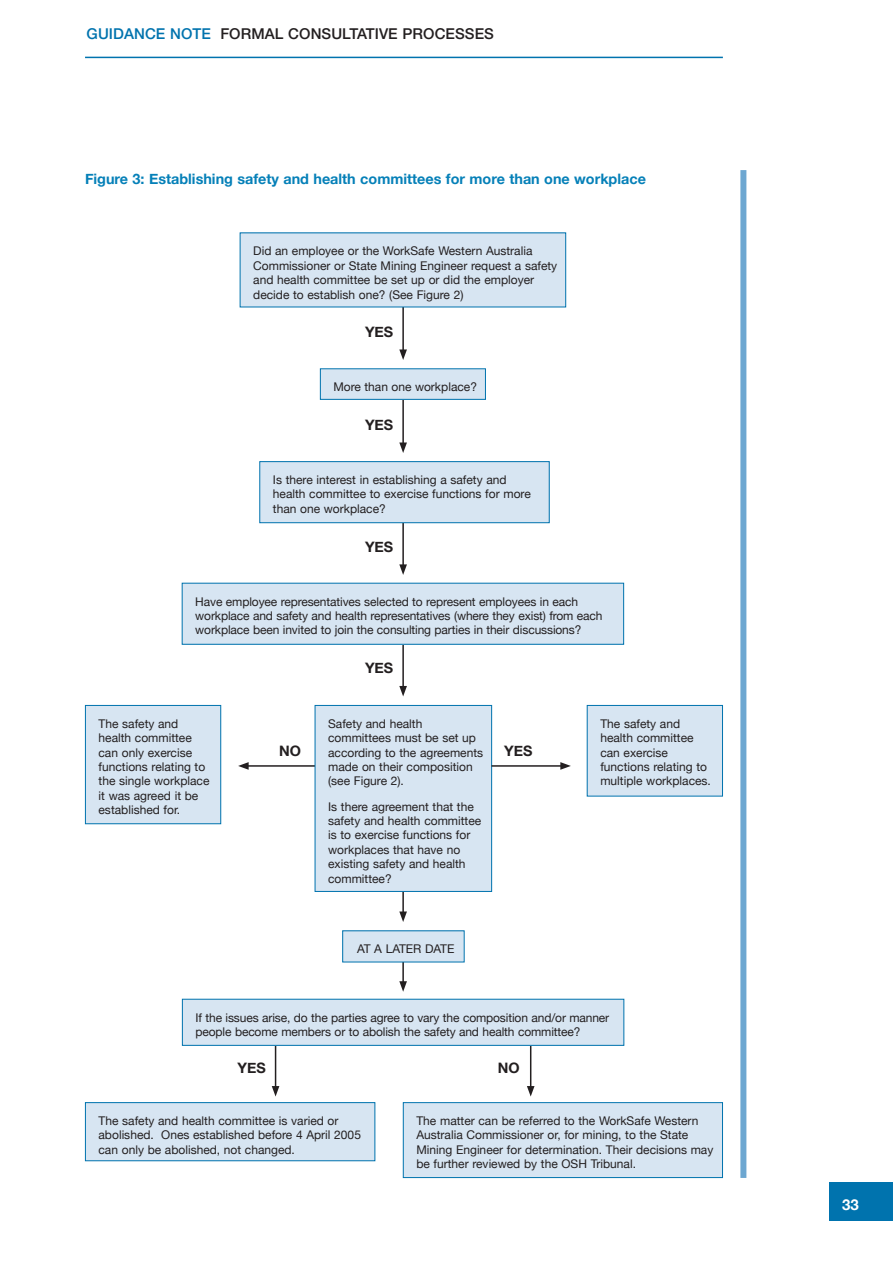
<style>
.page{position:relative;width:893px;height:1263px;background:#fff}
.page>*{position:absolute;margin:0;border:0;box-sizing:border-box;transform-origin:0 0}
.t1{font:500 15px "Helvetica Neue";letter-spacing:.005em;color:#231f20}
.t2{font:700 15px "Helvetica Neue";color:#fff}
.t3{font:700 14.4px "Helvetica Neue";color:#0580b8}
.t4{font:700 14.4px "Helvetica Neue";color:#231f20}
.t5{font:12px/14.4px "Helvetica Neue";color:#231f20}
.s1{color:#0073ae}
</style>
<div class="page">
<div style="left:829px;top:1182px;width:64px;height:38px;background:#0073ae"></div>
<hr style="left:85px;top:57px;width:638px;height:1px;background:#0073ae">
<div style="left:740px;top:170px;width:6px;height:1008px;background:#6da7d1"></div>
<hr style="left:275px;top:1042px;width:1px;height:46px;background:#231f20">
<svg style="left:272px;top:1086px;width:7px;height:10px"></svg>
<hr style="left:530px;top:1042px;width:1px;height:46px;background:#231f20">
<svg style="left:527px;top:1086px;width:7px;height:10px"></svg>
<hr style="left:246px;top:765px;width:71px;height:2px;background:#231f20">
<svg style="left:238px;top:762px;width:11px;height:8px"></svg>
<hr style="left:402px;top:306px;width:2px;height:46px;background:#231f20">
<svg style="left:399px;top:349px;width:8px;height:11px"></svg>
<div style="left:240px;top:233px;width:326px;height:74px;background:#d7e5f2"></div>
<hr style="left:402px;top:399px;width:2px;height:46px;background:#231f20">
<svg style="left:399px;top:442px;width:8px;height:11px"></svg>
<div style="left:320px;top:369px;width:165px;height:30px;background:#d7e5f2"></div>
<div style="left:320px;top:368px;width:166px;height:32px;border:1px solid #0073ae"></div>
<hr style="left:402px;top:521px;width:2px;height:46px;background:#231f20">
<svg style="left:399px;top:564px;width:8px;height:11px"></svg>
<div style="left:260px;top:462px;width:289px;height:61px;background:#d7e5f2"></div>
<div style="left:259px;top:461px;width:291px;height:62px;border:1px solid #0073ae"></div>
<hr style="left:402px;top:642px;width:2px;height:46px;background:#231f20">
<svg style="left:399px;top:686px;width:8px;height:10px"></svg>
<div style="left:182px;top:583px;width:442px;height:61px;background:#d7e5f2"></div>
<div style="left:182px;top:583px;width:442px;height:62px;border:1px solid #0073ae"></div>
<hr style="left:402px;top:888px;width:2px;height:26px;background:#231f20">
<svg style="left:399px;top:911px;width:8px;height:11px"></svg>
<div style="left:315px;top:705px;width:177px;height:186px;background:#d7e5f2"></div>
<div style="left:315px;top:705px;width:177px;height:187px;border:1px solid #0073ae"></div>
<hr style="left:491px;top:765px;width:72px;height:2px;background:#231f20">
<svg style="left:560px;top:762px;width:11px;height:8px"></svg>
<div style="left:587px;top:705px;width:135px;height:91px;background:#d7e5f2"></div>
<div style="left:587px;top:705px;width:136px;height:91px;border:1px solid #0073ae"></div>
<div style="left:85px;top:705px;width:136px;height:119px;background:#d7e5f2"></div>
<div style="left:85px;top:705px;width:136px;height:119px;border:1px solid #0073ae"></div>
<hr style="left:402px;top:958px;width:2px;height:25px;background:#231f20">
<svg style="left:399px;top:981px;width:8px;height:11px"></svg>
<div style="left:343px;top:931px;width:121px;height:31px;background:#d7e5f2"></div>
<div style="left:182px;top:999px;width:442px;height:46px;background:#d7e5f2"></div>
<div style="left:182px;top:999px;width:442px;height:47px;border:1px solid #0073ae"></div>
<div style="left:85px;top:1102px;width:290px;height:59px;background:#d7e5f2"></div>
<div style="left:85px;top:1102px;width:290px;height:59px;border:1px solid #0073ae"></div>
<div style="left:403px;top:1102px;width:319px;height:75px;background:#d7e5f2"></div>
<div style="left:403px;top:1102px;width:320px;height:76px;border:1px solid #0073ae"></div>
<p class="t1" style="left:87px;top:24px;width:409px"><span class="s1">GUIDANCE NOTE</span> FORMAL CONSULTATIVE PROCESSES</p>
<p class="t3" style="left:85px;top:170px;width:562px">Figure 3: Establishing safety and health committees for more than one workplace</p>
<p class="t5" style="left:253px;top:244px;width:306px">Did an employee or the WorkSafe Western Australia Commissioner or State Mining Engineer request a safety and health committee be set up or did the employer decide to establish one? (See Figure 2)</p>
<p class="t4" style="left:365px;top:323px;width:30px">YES</p>
<p class="t5" style="left:333px;top:380px;width:145px">More than one workplace?</p>
<p class="t4" style="left:365px;top:416px;width:30px">YES</p>
<p class="t5" style="left:273px;top:472px;width:259px">Is there interest in establishing a safety and health committee to exercise functions for more than one workplace?</p>
<p class="t4" style="left:365px;top:538px;width:30px">YES</p>
<p class="t5" style="left:195px;top:594px;width:409px">Have employee representatives selected to represent employees in each workplace and safety and health representatives (where they exist) from each workplace been invited to join the consulting parties in their discussions?</p>
<p class="t4" style="left:365px;top:659px;width:30px">YES</p>
<p class="t5" style="left:99px;top:716px;width:112px">The safety and health committee can only exercise functions relating to the single workplace it was agreed it be established for.</p>
<p class="t4" style="left:279px;top:742px;width:23px">NO</p>
<p class="t5" style="left:328px;top:716px;width:156px">Safety and health committees must be set up according to the agreements made on their composition (see Figure 2).</p>
<p class="t5" style="left:328px;top:799px;width:155px">Is there agreement that the safety and health committee is to exercise functions for workplaces that have no existing safety and health committee?</p>
<p class="t4" style="left:504px;top:742px;width:30px">YES</p>
<p class="t5" style="left:357px;top:942px;width:99px">AT A LATER DATE</p>
<p class="t5" style="left:600px;top:716px;width:112px">The safety and health committee can exercise functions relating to multiple workplaces.</p>
<p class="t5" style="left:195px;top:1010px;width:415px">If the issues arise, do the parties agree to vary the composition and/or manner people become members or to abolish the safety and health committee?</p>
<p class="t4" style="left:237px;top:1059px;width:30px">YES</p>
<p class="t4" style="left:498px;top:1059px;width:23px">NO</p>
<p class="t5" style="left:99px;top:1113px;width:264px">The safety and health committee is varied or abolished. Ones established before 4 April 2005 can only be abolished, not changed.</p>
<p class="t5" style="left:416px;top:1113px;width:298px">The matter can be referred to the WorkSafe Western Australia Commissioner or, for mining, to the State Mining Engineer for determination. Their decisions may be further reviewed by the OSH Tribunal.</p>
<p class="t2" style="left:842px;top:1195px;width:18px">33</p>
</div>
